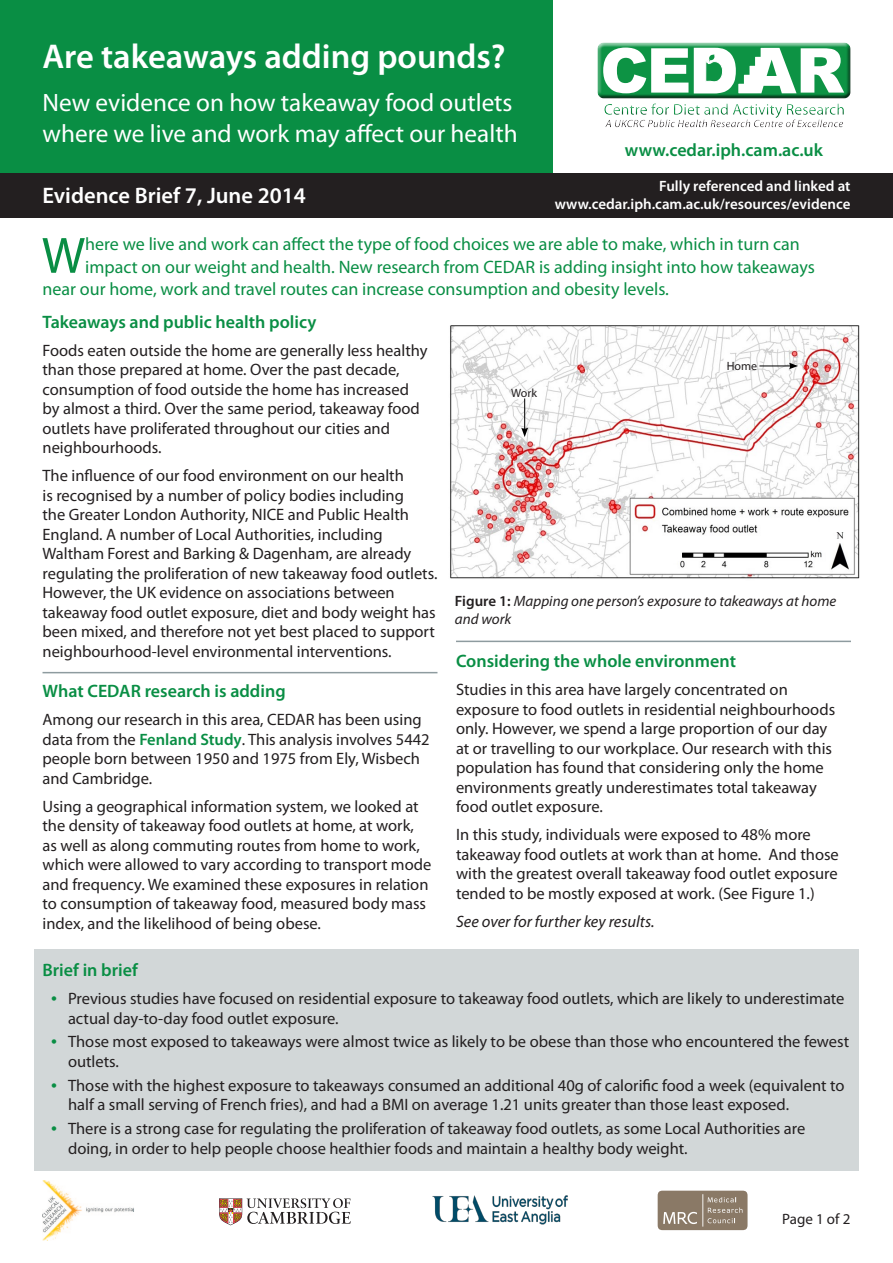
<style>
.page{position:relative;width:893px;height:1263px;background:#fff}
.page>*{position:absolute;margin:0;border:0;box-sizing:border-box;transform-origin:0 0}
.t1{font:51.45px "Myriad Pro";color:#098e44}
.t2{font:600 34.5px "Myriad Pro";color:#fff}
.t3{font:25.2px/30.3px "Myriad Pro";color:#fff}
.t4{font:600 22.5px "Myriad Pro";color:#fff}
.t5{font:18px "Myriad Pro";color:#098e44}
.t6{font:600 18px "Myriad Pro";color:#098e44}
.t7{font:16.5px/19.5px "Myriad Pro";color:#231f20}
.t8{font:italic 16.5px "Myriad Pro";color:#231f20}
.t9{font:600 15px "Myriad Pro";color:#fff}
.t10{font:italic 15px/18px "Myriad Pro";color:#231f20}
.t11{font:15px "Myriad Pro";color:#231f20}
.t12{font:12px "Myriad Pro";color:#231f20}
.s1{font-weight:600;color:#098e44}
.s2{font-weight:600;font-style:normal}
.s3{font-size:21px;color:#098e44}
</style>
<div class="page">
<div style="left:0;top:0;width:553px;height:174px;background:#098e44"></div>
<div style="left:0;top:174px;width:893px;height:44px;background:#231f20"></div>
<div style="left:34px;top:949px;width:824px;height:222px;background:#d2d7d8"></div>
<hr style="left:43px;top:672px;width:394px;height:1px;background:#8e9b9f">
<hr style="left:456px;top:641px;width:395px;height:1px;background:#8e9b9f">
<img style="left:43px;top:1180px;width:91px;height:60px">
<svg style="left:219px;top:1198px;width:132px;height:27px"></svg>
<img style="left:432px;top:1195px;width:136px;height:30px">
<div style="left:658px;top:1191px;width:89px;height:39px;background:#8a7966;border-radius:5px"></div>
<svg style="left:663px;top:1194px;width:79px;height:32px"></svg>
<img style="left:450px;top:325px;width:409px;height:254px">
<div style="left:597px;top:44px;width:253px;height:83px;background:#231f20;opacity:.75"></div>
<hr style="left:759px;top:366px;width:32px;height:1px;background:#000">
<svg style="left:789px;top:363px;width:9px;height:6px"></svg>
<hr style="left:524px;top:398px;width:1px;height:32px;background:#000">
<svg style="left:521px;top:428px;width:7px;height:9px"></svg>
<p class="t2" style="left:43px;top:35px;width:465px">Are takeaways adding pounds?</p>
<p class="t3" style="left:43px;top:87px;width:477px">New evidence on how takeaway food outlets where we live and work may affect our health</p>
<p class="t4" style="left:43px;top:181px;width:265px">Evidence Brief 7, June 2014</p>
<p class="t1" style="left:42px;top:224px;width:45px">W</p>
<p class="t5" style="left:85px;top:233px;width:716px">here we live and work can affect the type of food choices we are able to make, which in turn can</p>
<p class="t6" style="left:625px;top:139px;width:200px">www.cedar.iph.cam.ac.uk</p>
<p class="t9" style="left:659px;top:177px;width:193px">Fully referenced and linked at</p>
<p class="t9" style="left:555px;top:195px;width:297px">www.cedar.iph.cam.ac.uk/resources/evidence</p>
<p class="t5" style="left:85px;top:256px;width:731px">impact on our weight and health. New research from CEDAR is adding insight into how takeaways</p>
<p class="t5" style="left:43px;top:278px;width:628px">near our home, work and travel routes can increase consumption and obesity levels.</p>
<p class="t6" style="left:43px;top:310px;width:276px">Takeaways and public health policy</p>
<p class="t7" style="left:43px;top:340px;width:386px">Foods eaten outside the home are generally less healthy than those prepared at home. Over the past decade, consumption of food outside the home has increased by almost a third. Over the same period, takeaway food outlets have proliferated throughout our cities and neighbourhoods.</p>
<p class="t7" style="left:43px;top:465px;width:396px">The influence of our food environment on our health<br>is recognised by a number of policy bodies including<br>the Greater London Authority, NICE and Public Health England. A number of Local Authorities, including Waltham Forest and Barking &amp; Dagenham, are already regulating the proliferation of new takeaway food outlets.<br>However, the UK evidence on associations between takeaway food outlet exposure, diet and body weight has been mixed, and therefore not yet best placed to support neighbourhood-level environmental interventions.</p>
<p class="t6" style="left:43px;top:680px;width:245px">What CEDAR research is adding</p>
<p class="t7" style="left:43px;top:710px;width:389px">Among our research in this area, CEDAR has been using data from the <span class="s1">Fenland Study</span>. This analysis involves 5442 people born between 1950 and 1975 from Ely, Wisbech and Cambridge.</p>
<p class="t7" style="left:43px;top:796px;width:390px">Using a geographical information system, we looked at the density of takeaway food outlets at home, at work, as well as along commuting routes from home to work, which were allowed to vary according to transport mode and frequency. We examined these exposures in relation to consumption of takeaway food, measured body mass index, and the likelihood of being obese.</p>
<p class="t12" style="left:511px;top:386px;width:27px">Work</p>
<p class="t12" style="left:727px;top:359px;width:32px">Home</p>
<p class="t10" style="left:455px;top:592px;width:383px"><span class="s2">Figure 1:</span> Mapping one person’s exposure to takeaways at home and work</p>
<p class="t6" style="left:456px;top:650px;width:281px">Considering the whole environment</p>
<p class="t7" style="left:456px;top:680px;width:381px">Studies in this area have largely concentrated on exposure to food outlets in residential neighbourhoods only. However, we spend a large proportion of our day at or travelling to our workplace. Our research with this population has found that considering only the home environments greatly underestimates total takeaway food outlet exposure.</p>
<p class="t7" style="left:456px;top:825px;width:384px">In this study, individuals were exposed to 48% more takeaway food outlets at work than at home. And those with the greatest overall takeaway food outlet exposure tended to be mostly exposed at work. (See Figure 1.)</p>
<p class="t8" style="left:456px;top:911px;width:200px">See over for further key results.</p>
<p class="t6" style="left:43px;top:959px;width:97px">Brief in brief</p>
<p class="t7" style="left:68px;top:989px;width:778px;text-indent:-17px"><span class="s3">•</span> Previous studies have focused on residential exposure to takeaway food outlets, which are likely to underestimate actual day-to-day food outlet exposure.</p>
<p class="t7" style="left:68px;top:1032px;width:783px;text-indent:-17px"><span class="s3">•</span> Those most exposed to takeaways were almost twice as likely to be obese than those who encountered the fewest outlets.</p>
<p class="t7" style="left:68px;top:1075px;width:778px;text-indent:-17px"><span class="s3">•</span> Those with the highest exposure to takeaways consumed an additional 40g of calorific food a week (equivalent to half a small serving of French fries), and had a BMI on average 1.21 units greater than those least exposed.</p>
<p class="t7" style="left:68px;top:1118px;width:739px;text-indent:-17px"><span class="s3">•</span> There is a strong case for regulating the proliferation of takeaway food outlets, as some Local Authorities are doing, in order to help people choose healthier foods and maintain a healthy body weight.</p>
<p class="t11" style="left:782px;top:1210px;width:70px">Page 1 of 2</p>
</div>
